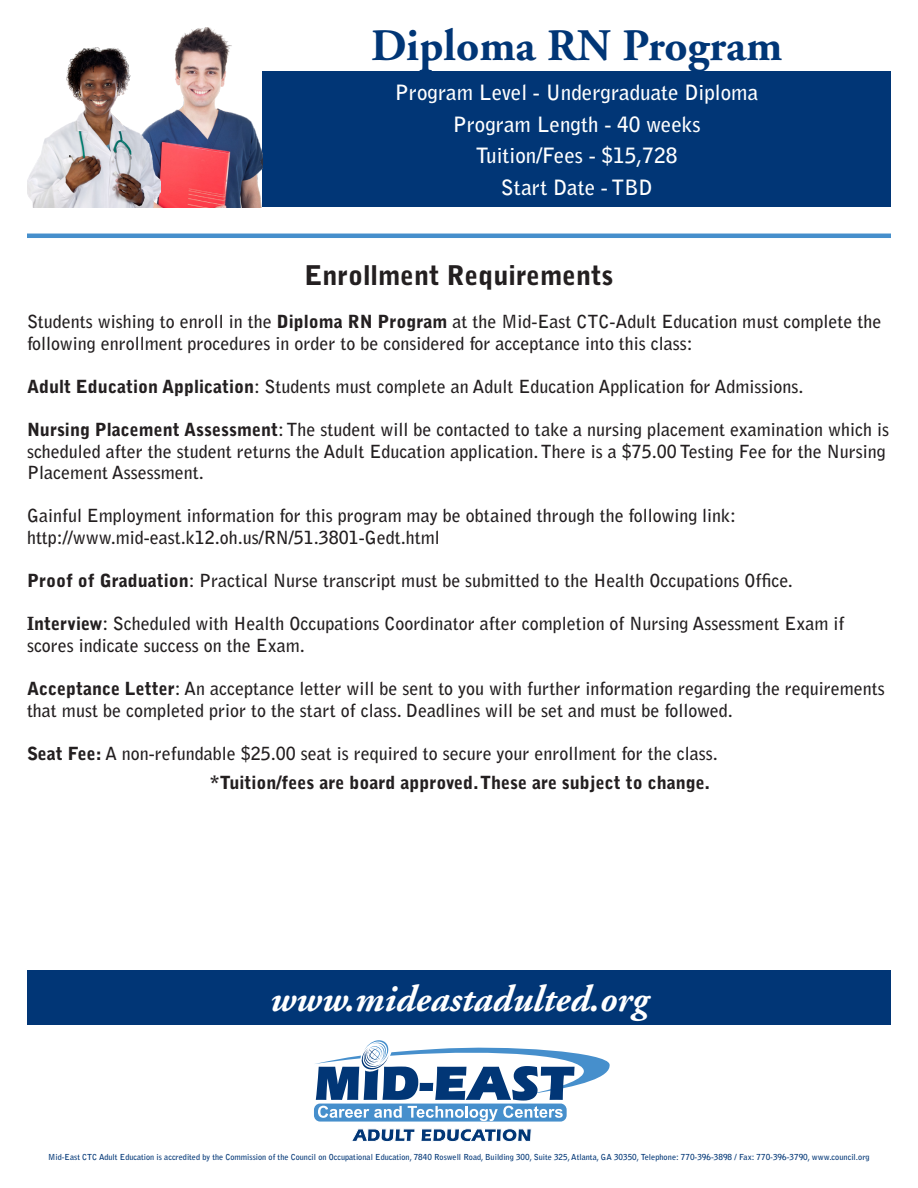
<style>
.page{position:relative;width:918px;height:1188px;background:#fff}
.page>*{position:absolute;margin:0;border:0;box-sizing:border-box;transform-origin:0 0}
.t1{font:700 45px "Adobe Garamond";color:#013676}
.t2{font:italic 700 37.5px "Adobe Garamond";color:#fff}
.t3{font:900 27px "Bell Gothic";color:#231f20}
.t4{font:700 21px/31.5px "Bell Gothic";color:#fff;text-align:center}
.t5{font:700 18px/21.6px "Bell Gothic";color:#231f20}
.t6{font:900 18px "Bell Gothic";color:#231f20}
.t7{font:700 8.25px "Bell Gothic Std";color:#013676}
.s1{font-weight:900}
</style>
<div class="page">
<div style="left:262px;top:71px;width:629px;height:136px;background:#013676"></div>
<hr style="left:27px;top:234px;width:864px;height:4px;background:#468fcc">
<img style="left:161px;top:27px;width:101px;height:180px">
<img style="left:27px;top:48px;width:134px;height:159px">
<div style="left:27px;top:971px;width:864px;height:54px;background:#013676"></div>
<div style="left:314px;top:1104px;width:253px;height:18px;background:#97c0e2;border-radius:6px"></div>
<svg style="left:314px;top:1040px;width:296px;height:81px"></svg>
<svg style="left:352px;top:1128px;width:180px;height:14px"></svg>
<h1 class="t1" style="left:371px;top:21px;width:413px">Diploma RN Program</h1>
<p class="t4" style="left:395px;top:77px;width:365px">Program Level - Undergraduate Diploma<br>Program Length - 40 weeks<br>Tuition/Fees - $15,728<br>Start Date - TBD</p>
<h3 class="t3" style="left:304px;top:259px;width:311px">Enrollment Requirements</h3>
<p class="t5" style="left:27px;top:311px;width:856px">Students wishing to enroll in the <span class="s1">Diploma RN Program</span> at the Mid-East CTC-Adult Education must complete the following enrollment procedures in order to be considered for acceptance into this class:</p>
<p class="t5" style="left:27px;top:376px;width:778px"><span class="s1">Adult Education Application</span>: Students must complete an Adult Education Application for Admissions.</p>
<p class="t5" style="left:27px;top:419px;width:864px"><span class="s1">Nursing Placement Assessment</span>: The student will be contacted to take a nursing placement examination which is scheduled after the student returns the Adult Education application. There is a $75.00 Testing Fee for the Nursing<br>Placement Assessment.</p>
<p class="t5" style="left:27px;top:505px;width:711px">Gainful Employment information for this program may be obtained through the following link: http://www.mid-east.k12.oh.us/RN/51.3801-Gedt.html</p>
<p class="t5" style="left:27px;top:570px;width:768px"><span class="s1">Proof of Graduation</span>: Practical Nurse transcript must be submitted to the Health Occupations Office.</p>
<p class="t5" style="left:27px;top:613px;width:819px"><span class="s1">Interview</span>: Scheduled with Health Occupations Coordinator after completion of Nursing Assessment Exam if scores indicate success on the Exam.</p>
<p class="t5" style="left:27px;top:678px;width:859px"><span class="s1">Acceptance Letter</span>: An acceptance letter will be sent to you with further information regarding the requirements that must be completed prior to the start of class. Deadlines will be set and must be followed.</p>
<p class="t5" style="left:27px;top:743px;width:692px"><span class="s1">Seat Fee:</span> A non-refundable $25.00 seat is required to secure your enrollment for the class.</p>
<p class="t6" style="left:210px;top:772px;width:502px">*Tuition/fees are board approved. These are subject to change.</p>
<h2 class="t2" style="left:270px;top:979px;width:379px">www.mideastadulted.org</h2>
<p class="t7" style="left:48px;top:1152px;width:823px">Mid-East CTC Adult Education is accredited by the Commission of the Council on Occupational Education, 7840 Roswell Road, Building 300, Suite 325, Atlanta, GA 30350, Telephone: 770-396-3898 / Fax: 770-396-3790, www.council.org</p>
</div>
